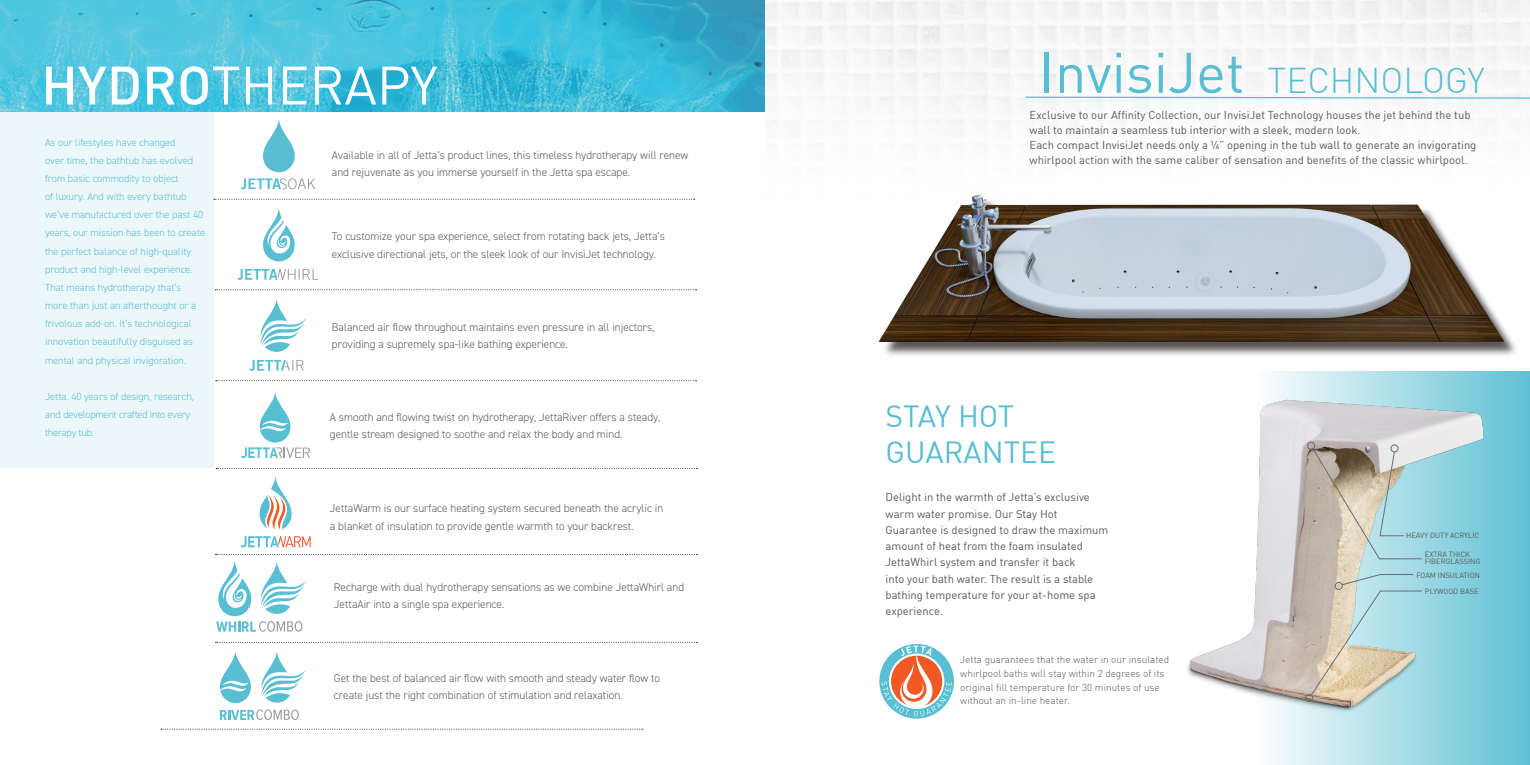
<style>
.page{position:relative;width:1530px;height:765px;background:#fff}
.page>*{position:absolute;margin:0;border:0;box-sizing:border-box;transform-origin:0 0}
.t1{font:53.12px "DIN";color:#fff}
.t2{font:300 35.12px "DIN";color:#58bed2}
.t3{font:30px/36px "DIN";color:#58bed2}
.t4{font:300 11.25px/17.5px "DIN2014";color:#5a595c}
.smaller_italic_body{font:11.25px/15px "DIN";color:#57585b}
.body_copy{font:11.25px/16.2px "DIN";color:#57585b}
.t5{font:300 10.38px/18.1px "DIN2014";color:#58bed2}
.t6{font:300 10.38px/18.1px "DIN2014";letter-spacing:-.02em;color:#58bed2}
.smaller_italic_body-2{font:300 10px/13.8px "DIN";color:#57585b}
.smaller_italic_body-3{font:7.5px "DIN";color:#57585b}
.s1{font-weight:500}
.s2{font-weight:400;font-size:56.25px}
</style>
<div class="page">
<img style="left:0;top:0;width:765px;height:111px">
<svg style="left:1025px;top:96px;width:505px;height:3px"></svg>
<div style="left:883px;top:198px;width:635px;height:159px;background:#231f20;opacity:.75"></div>
<img style="left:879px;top:141px;width:624px;height:200px">
<img style="left:1187px;top:371px;width:343px;height:394px">
<svg style="left:1305px;top:442px;width:117px;height:260px;background:#bdc8c0"></svg>
<svg style="left:879px;top:644px;width:75px;height:75px"></svg>
<svg style="left:882px;top:646px;width:70px;height:70px"></svg>
<div style="left:0;top:111px;width:214px;height:357px;background:#ecf7fa"></div>
<svg style="left:214px;top:199px;width:481px;height:1px"></svg>
<svg style="left:215px;top:289px;width:482px;height:1px"></svg>
<svg style="left:216px;top:468px;width:481px;height:1px"></svg>
<svg style="left:215px;top:554px;width:482px;height:1px"></svg>
<svg style="left:215px;top:642px;width:482px;height:1px"></svg>
<svg style="left:161px;top:729px;width:482px;height:1px"></svg>
<svg style="left:260px;top:300px;width:46px;height:52px"></svg>
<svg style="left:249px;top:360px;width:55px;height:11px"></svg>
<svg style="left:263px;top:209px;width:32px;height:52px"></svg>
<svg style="left:237px;top:269px;width:81px;height:11px"></svg>
<svg style="left:263px;top:120px;width:32px;height:52px"></svg>
<svg style="left:241px;top:178px;width:74px;height:11px"></svg>
<svg style="left:241px;top:536px;width:70px;height:11px"></svg>
<svg style="left:259px;top:477px;width:33px;height:53px"></svg>
<svg style="left:241px;top:392px;width:69px;height:66px"></svg>
<svg style="left:216px;top:562px;width:90px;height:70px"></svg>
<svg style="left:220px;top:652px;width:86px;height:51px"></svg>
<svg style="left:220px;top:710px;width:79px;height:10px"></svg>
<svg style="left:216px;top:380px;width:481px;height:1px"></svg>
<p class="t1" style="left:41px;top:52px;width:398px"><span class="s1">HYDRO</span>THERAPY</p>
<p class="t5" style="left:45px;top:133px;width:162px">As our lifestyles have changed<br>over time, the bathtub has evolved from basic commodity to object<br>of luxury. And with every bathtub we’ve manufactured over the past 40 years, our mission has been to create the perfect balance of high-quality product and high-level experience.<br>That means hydrotherapy that’s more than just an afterthought or a frivolous add-on. It’s technological innovation beautifully disguised as mental and physical invigoration.</p>
<p class="t6" style="left:45px;top:387px;width:151px">Jetta. 40 years of design, research, and development crafted into every therapy tub.</p>
<p class="t4" style="left:332px;top:146px;width:358px">Available in all of Jetta’s product lines, this timeless hydrotherapy will renew and rejuvenate as you immerse yourself in the Jetta spa escape.</p>
<p class="t4" style="left:332px;top:228px;width:335px">To customize your spa experience, select from rotating back jets, Jetta’s exclusive directional jets, or the sleek look of our InvisiJet technology.</p>
<p class="t4" style="left:332px;top:318px;width:324px">Balanced air flow throughout maintains even pressure in all injectors, providing a supremely spa-like bathing experience.</p>
<p class="t4" style="left:330px;top:408px;width:332px">A smooth and flowing twist on hydrotherapy, JettaRiver offers a steady, gentle stream designed to soothe and relax the body and mind.</p>
<p class="t4" style="left:330px;top:499px;width:335px">JettaWarm is our surface heating system secured beneath the acrylic in a blanket of insulation to provide gentle warmth to your backrest.</p>
<p class="t4" style="left:334px;top:578px;width:352px">Recharge with dual hydrotherapy sensations as we combine JettaWhirl and<br>JettaAir into a single spa experience.</p>
<p class="t4" style="left:334px;top:669px;width:328px">Get the best of balanced air flow with smooth and steady water flow to</p>
<p class="t4" style="left:334px;top:687px;width:290px">create just the right combination of stimulation and relaxation.</p>
<p class="t2" style="left:1039px;top:59px;width:448px"><span class="s2">InvisiJet</span> TECHNOLOGY</p>
<p class="smaller_italic_body" style="left:1030px;top:107px;width:442px">Exclusive to our Affinity Collection, our InvisiJet Technology houses the jet behind the tub wall to maintain a seamless tub interior with a sleek, modern look.</p>
<p class="smaller_italic_body" style="left:1030px;top:137px;width:448px">Each compact InvisiJet needs only a ¼” opening in the tub wall to generate an invigorating whirlpool action with the same caliber of sensation and benefits of the classic whirlpool.</p>
<p class="t3" style="left:886px;top:397px;width:172px">STAY HOT<br>GUARANTEE</p>
<p class="body_copy" style="left:886px;top:489px;width:224px">Delight in the warmth of Jetta’s exclusive warm water promise. Our Stay Hot Guarantee is designed to draw the maximum amount of heat from the foam insulated JettaWhirl system and transfer it back<br>into your bath water. The result is a stable bathing temperature for your at-home spa experience.</p>
<p class="smaller_italic_body-2" style="left:960px;top:653px;width:210px">Jetta guarantees that the water in our insulated whirlpool baths will stay within 2 degrees of its original fill temperature for 30 minutes of use without an in-line heater.</p>
<p class="smaller_italic_body-3" style="left:1406px;top:531px;width:75px">HEAVY DUTY ACRYLIC</p>
<p class="smaller_italic_body-3" style="left:1425px;top:549px;width:47px">EXTRA THICK</p>
<p class="smaller_italic_body-3" style="left:1425px;top:557px;width:57px">FIBERGLASSING</p>
<p class="smaller_italic_body-3" style="left:1416px;top:570px;width:65px">FOAM INSULATION</p>
<p class="smaller_italic_body-3" style="left:1425px;top:586px;width:55px">PLYWOOD BASE</p>
</div>
